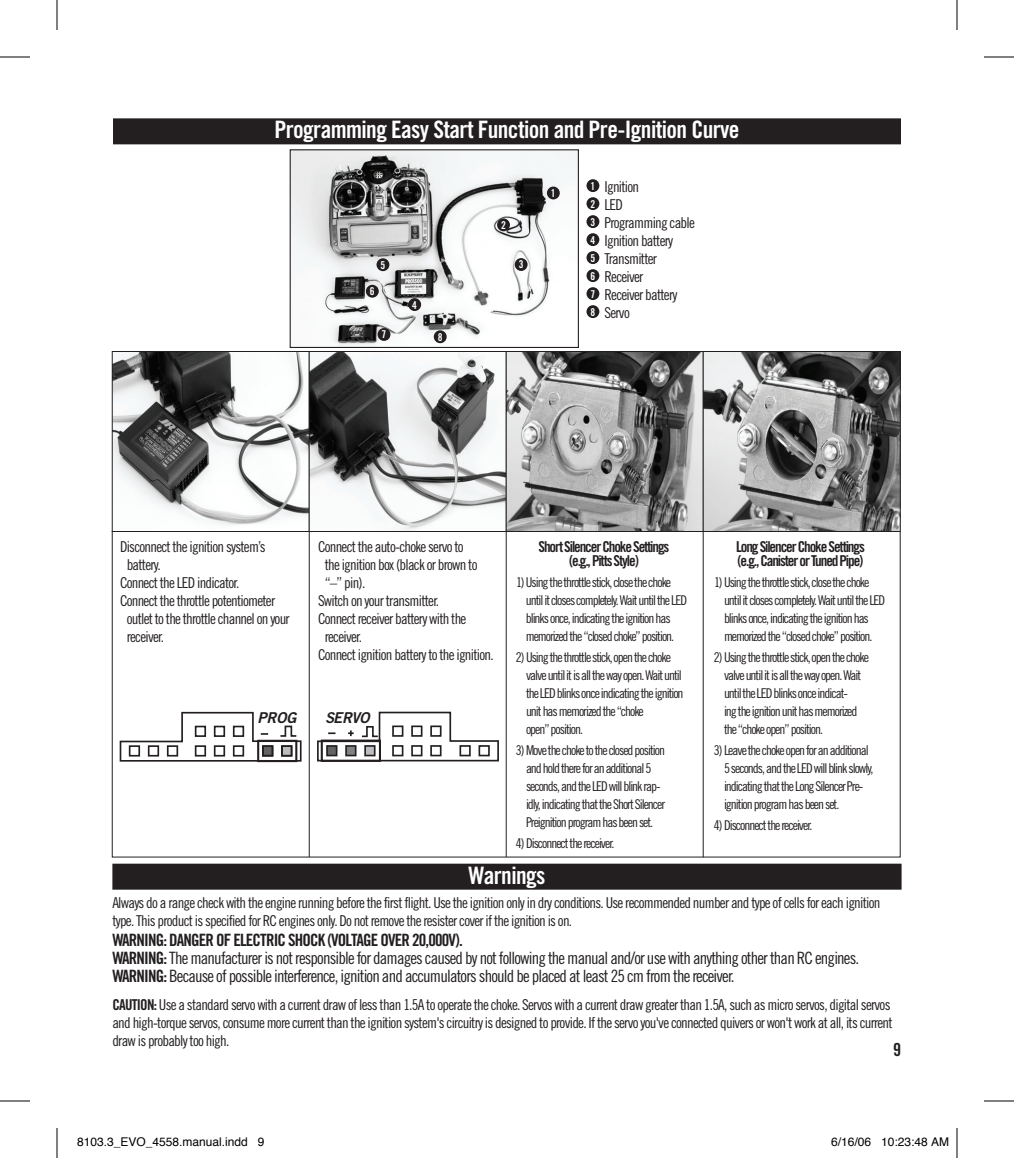
<style>
.page{position:relative;width:1014px;height:1158px;background:#fff}
.page>*{position:absolute;margin:0;border:0;box-sizing:border-box;transform-origin:0 0}
.t1{font:24px "Trade Gothic LT Std Bd Cn 20";letter-spacing:-.025em;color:#fff}
.t2{font:17px/18px "Trade Gothic LT Std Cn 18";letter-spacing:-.05em;color:#231f20}
.t3{font:17px "Trade Gothic LT Std Bd Cn 20";letter-spacing:-.05em;color:#231f20}
.t4{font:15px/18px "Trade Gothic LT Std Cn 18";letter-spacing:-.05em;color:#231f20}
.t5{font:15px/14px "Trade Gothic LT Std Bd Cn 20";letter-spacing:-.075em;color:#231f20;text-align:center}
.t6{font:15px "Trade Gothic LT Std Bd 2 Obl";letter-spacing:-.02em;color:#231f20}
.t7{font:13.6px/18px "Trade Gothic LT Std Cn 18";letter-spacing:-.075em;color:#231f20}
.t8{font:12px "Helvetica";color:#000}
.t9{font:10.8px "Trade Gothic LT Std Bd Cn 20";color:#fff}
.s1{font-family:"Trade Gothic LT Std Bd Cn 20"}
</style>
<div class="page">
<svg style="left:111px;top:530px;width:790px;height:328px"></svg>
<div style="left:113px;top:118px;width:788px;height:26px;background:#231f20"></div>
<div style="left:112px;top:864px;width:790px;height:26px;background:#231f20"></div>
<div style="left:587px;top:179px;width:12px;height:13px;background:#231f20;border-radius:50%"></div>
<div style="left:587px;top:197px;width:12px;height:13px;background:#231f20;border-radius:50%"></div>
<div style="left:587px;top:215px;width:12px;height:13px;background:#231f20;border-radius:50%"></div>
<div style="left:587px;top:233px;width:12px;height:13px;background:#231f20;border-radius:50%"></div>
<div style="left:587px;top:251px;width:12px;height:13px;background:#231f20;border-radius:50%"></div>
<div style="left:587px;top:269px;width:12px;height:13px;background:#231f20;border-radius:50%"></div>
<div style="left:587px;top:287px;width:12px;height:13px;background:#231f20;border-radius:50%"></div>
<div style="left:587px;top:305px;width:12px;height:13px;background:#231f20;border-radius:50%"></div>
<img style="left:292px;top:151px;width:285px;height:195px">
<div style="left:290px;top:149px;width:289px;height:199px;border:1px solid #231f20"></div>
<div style="left:378px;top:328px;width:12px;height:13px;background:#231f20;border-radius:50%"></div>
<div style="left:547px;top:187px;width:13px;height:12px;background:#231f20;border-radius:50%"></div>
<div style="left:497px;top:218px;width:13px;height:13px;background:#231f20;border-radius:50%"></div>
<div style="left:515px;top:258px;width:13px;height:13px;background:#231f20;border-radius:50%"></div>
<div style="left:408px;top:298px;width:13px;height:13px;background:#231f20;border-radius:50%"></div>
<div style="left:377px;top:258px;width:12px;height:13px;background:#231f20;border-radius:50%"></div>
<div style="left:366px;top:285px;width:13px;height:13px;background:#231f20;border-radius:50%"></div>
<div style="left:434px;top:330px;width:13px;height:13px;background:#231f20;border-radius:50%"></div>
<img style="left:114px;top:353px;width:785px;height:177px">
<div style="left:112px;top:351px;width:198px;height:181px;border:1px solid #231f20"></div>
<div style="left:309px;top:351px;width:198px;height:181px;border:1px solid #231f20"></div>
<div style="left:506px;top:351px;width:198px;height:181px;border:1px solid #231f20"></div>
<div style="left:703px;top:351px;width:198px;height:181px;border:1px solid #231f20"></div>
<hr style="left:703px;top:531px;width:1px;height:326px;background:#231f20">
<hr style="left:506px;top:531px;width:1px;height:326px;background:#231f20">
<hr style="left:309px;top:531px;width:1px;height:326px;background:#231f20">
<svg style="left:119px;top:711px;width:183px;height:51px"></svg>
<div style="left:262px;top:745px;width:11px;height:12px;border:2px solid #231f20"></div>
<div style="left:281px;top:745px;width:11px;height:12px;border:2px solid #231f20"></div>
<svg style="left:316px;top:711px;width:184px;height:51px"></svg>
<div style="left:321px;top:740px;width:60px;height:22px;border:2px solid #231f20"></div>
<hr style="left:0;top:57px;width:30px;height:1px;background:#000">
<hr style="left:984px;top:57px;width:30px;height:1px;background:#000">
<hr style="left:0;top:1101px;width:30px;height:1px;background:#000">
<hr style="left:984px;top:1101px;width:30px;height:1px;background:#000">
<hr style="left:57px;top:0;width:1px;height:30px;background:#000">
<hr style="left:57px;top:1128px;width:1px;height:30px;background:#000">
<hr style="left:957px;top:0;width:1px;height:30px;background:#000">
<hr style="left:957px;top:1128px;width:1px;height:30px;background:#000">
<h1 class="t1" style="left:274px;top:115px;width:467px">Programming Easy Start Function and Pre-Ignition Curve</h1>
<p class="t9" style="left:381px;top:258px;width:6px">5</p>
<p class="t9" style="left:370px;top:285px;width:5px">6</p>
<p class="t9" style="left:382px;top:328px;width:6px">7</p>
<p class="t9" style="left:412px;top:298px;width:6px">4</p>
<p class="t9" style="left:438px;top:330px;width:6px">8</p>
<p class="t9" style="left:501px;top:218px;width:5px">2</p>
<p class="t9" style="left:519px;top:258px;width:5px">3</p>
<p class="t9" style="left:551px;top:187px;width:6px">1</p>
<p class="t4" style="left:591px;top:178px;width:106px"><sup>1</sup> Ignition<br><sup>2</sup> LED<br><sup>3</sup> Programming cable<br><sup>4</sup> Ignition battery<br><sup>5</sup> Transmitter<br><sup>6</sup> Receiver<br><sup>7</sup> Receiver battery<br><sup>8</sup> Servo</p>
<p class="t4" style="left:120px;top:537px;width:147px">Disconnect the ignition system’s</p>
<p class="t4" style="left:127px;top:555px;width:36px">battery.</p>
<p class="t4" style="left:120px;top:573px;width:121px">Connect the LED indicator.</p>
<p class="t4" style="left:120px;top:591px;width:157px">Connect the throttle potentiometer</p>
<p class="t4" style="left:127px;top:609px;width:165px">outlet to the throttle channel on your</p>
<p class="t4" style="left:127px;top:627px;width:39px">receiver.</p>
<p class="t4" style="left:318px;top:537px;width:147px">Connect the auto-choke servo to</p>
<p class="t4" style="left:325px;top:555px;width:154px">the ignition box (black or brown to</p>
<p class="t4" style="left:325px;top:573px;width:42px">“–” pin).</p>
<p class="t4" style="left:318px;top:591px;width:123px">Switch on your transmitter.</p>
<p class="t4" style="left:318px;top:609px;width:150px">Connect receiver battery with the</p>
<p class="t4" style="left:325px;top:627px;width:39px">receiver.</p>
<p class="t4" style="left:318px;top:645px;width:177px">Connect ignition battery to the ignition.</p>
<p class="t6" style="left:257px;top:708px;width:41px">PROG</p>
<p class="t6" style="left:325px;top:708px;width:46px">SERVO</p>
<p class="t5" style="left:539px;top:540px;width:132px">Short Silencer Choke Settings (e.g., Pitts Style)</p>
<p class="t7" style="left:526px;top:573px;width:163px;text-indent:-10px">1) Using the throttle stick, close the choke until it closes completely. Wait until the LED blinks once, indicating the ignition has memorized the “closed choke” position.</p>
<p class="t7" style="left:526px;top:648px;width:159px;text-indent:-10px">2) Using the throttle stick, open the choke valve until it is all the way open. Wait until the LED blinks once indicating the ignition unit has memorized the “choke<br>open” position.</p>
<p class="t7" style="left:526px;top:741px;width:141px;text-indent:-10px">3) Move the choke to the closed position and hold there for an additional 5 seconds, and the LED will blink rap&shy;idly, indicating that the Short Silencer Preignition program has been set.</p>
<p class="t7" style="left:516px;top:834px;width:100px">4) Disconnect the receiver.</p>
<p class="t5" style="left:736px;top:540px;width:130px;text-align:left">Long Silencer Choke Settings (e.g., Canister or Tuned Pipe)</p>
<p class="t7" style="left:724px;top:573px;width:163px;text-indent:-10px">1) Using the throttle stick, close the choke until it closes completely. Wait until the LED blinks once, indicating the ignition has memorized the “closed choke” position.</p>
<p class="t7" style="left:724px;top:648px;width:146px;text-indent:-10px">2) Using the throttle stick, open the choke valve until it is all the way open. Wait until the LED blinks once indicat-<br>ing the ignition unit has memorized the “choke open” position.</p>
<p class="t7" style="left:724px;top:741px;width:151px;text-indent:-10px">3) Leave the choke open for an additional 5 seconds, and the LED will blink slowly, indicating that the Long Silencer Pre&shy;ignition program has been set.</p>
<p class="t7" style="left:714px;top:816px;width:100px">4) Disconnect the receiver.</p>
<h1 class="t1" style="left:468px;top:860px;width:79px">Warnings</h1>
<p class="t4" style="left:112px;top:894px;width:770px">Always do a range check with the engine running before the first flight. Use the ignition only in dry conditions. Use recommended number and type of cells for each ignition type. This product is specified for RC engines only. Do not remove the resister cover if the ignition is on.</p>
<p class="t3" style="left:112px;top:930px;width:73px">Warning : Dange</p>
<p class="t3" style="left:206px;top:930px;width:36px">r of elect</p>
<p class="t3" style="left:266px;top:930px;width:31px">ric shoc</p>
<p class="t3" style="left:318px;top:930px;width:28px">k (voltage</p>
<p class="t3" style="left:381px;top:930px;width:84px">over 20,000V).</p>
<p class="t2" style="left:112px;top:949px;width:748px"><span class="s1">Warning:</span> The manufacturer is not responsible for damages caused by not following the manual and/or use with anything other than RC engines.<br><span class="s1">Warning:</span> Because of possible interference, ignition and accumulators should be placed at least 25 cm from the receiver.</p>
<p class="t5" style="left:112px;top:998px;width:14px">Caution</p>
<p class="t4" style="left:112px;top:996px;width:782px;text-indent:41px"><span class="s1">:</span> Use a standard servo with a current draw of less than 1.5A to operate the choke. Servos with a current draw greater than 1.5A, such as micro servos, digital servos and high-torque servos, consume more current than the ignition system's circuitry is designed to provide. If the servo you've connected quivers or won't work at all, its current draw is probably too high.</p>
<p class="t8" style="left:77px;top:1132px;width:189px">8103.3_EVO_4558.manual.indd 9</p>
<p class="t8" style="left:831px;top:1132px;width:120px">6/16/06 10:23:48 AM</p>
</div>
